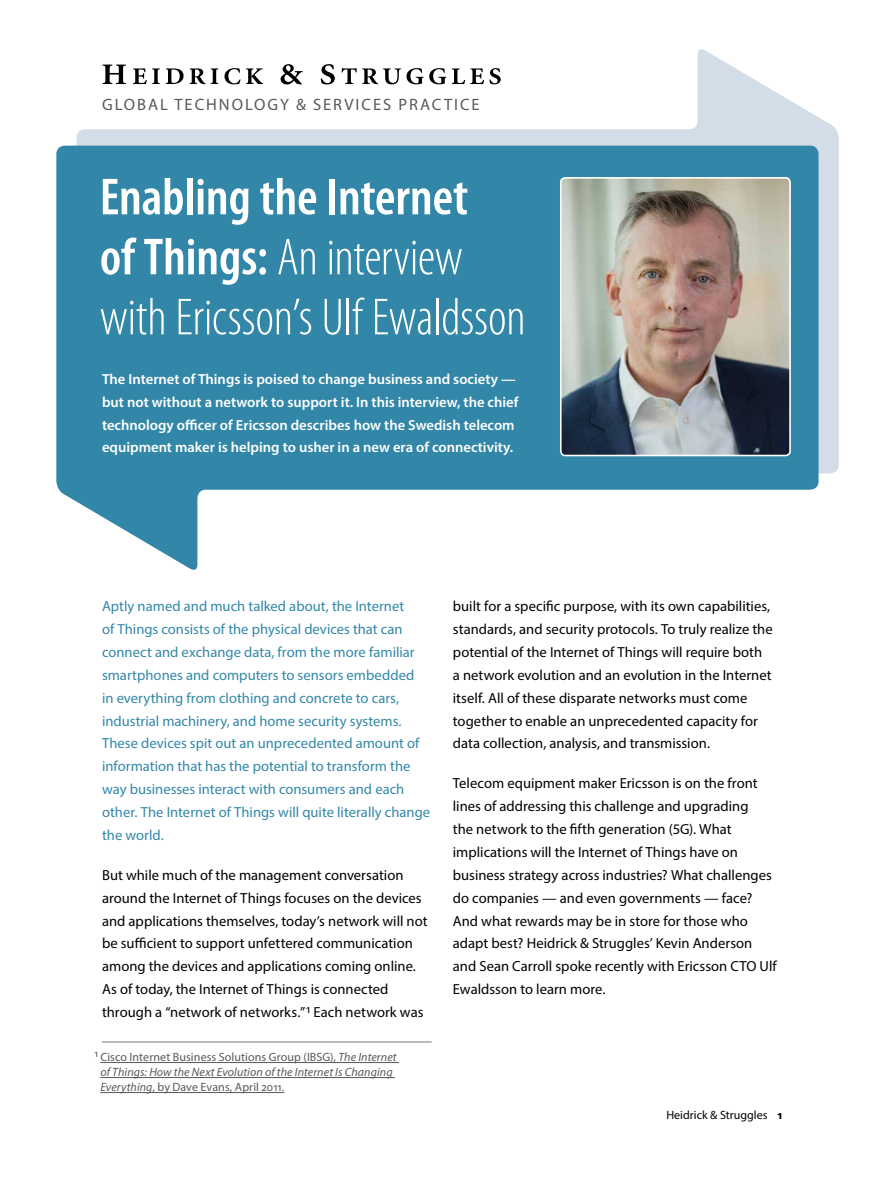
<style>
.page{position:relative;width:893px;height:1188px;background:#fff}
.page>*{position:absolute;margin:0;border:0;box-sizing:border-box;transform-origin:0 0}
.t1{font:300 condensed 52.5px/60px "Myriad Pro";letter-spacing:-.005em;color:#fff}
.t2{font:16.5px "Myriad Pro";letter-spacing:.12em;color:#58595b}
.t3{font:14.7px/22.8px "Myriad Pro";color:#000}
.t4{font:14.7px/22.8px "Myriad Pro";color:#3287a8}
.t5{font:600 14.7px/22.8px "Myriad Pro";color:#fff}
.t6{font:italic 12px/15px "Myriad Pro";letter-spacing:.005em;color:#58595b}
.t7{font:12px "Myriad Pro";color:#000}
.s1{font-weight:600}
.s2{font-style:normal}
.s3{font-weight:700}
</style>
<div class="page">
<svg style="left:77px;top:49px;width:762px;height:424px"></svg>
<svg style="left:56px;top:146px;width:763px;height:424px;fill:#3287a8"></svg>
<svg style="left:102px;top:65px;width:24px;height:19px"></svg>
<svg style="left:133px;top:68px;width:27px;height:16px"></svg>
<svg style="left:166px;top:68px;width:52px;height:16px"></svg>
<svg style="left:224px;top:68px;width:39px;height:16px"></svg>
<svg style="left:281px;top:64px;width:22px;height:20px"></svg>
<svg style="left:321px;top:64px;width:14px;height:20px"></svg>
<svg style="left:342px;top:68px;width:81px;height:16px"></svg>
<svg style="left:429px;top:68px;width:17px;height:16px"></svg>
<svg style="left:452px;top:68px;width:49px;height:16px"></svg>
<img style="left:561px;top:180px;width:229px;height:276px">
<div style="left:560px;top:177px;width:231px;height:279px;border:2px solid #fff;border-radius:5px"></div>
<hr style="left:100px;top:1062px;width:299px;height:1px;background:#58595b">
<hr style="left:100px;top:1077px;width:295px;height:1px;background:#58595b">
<hr style="left:100px;top:1092px;width:184px;height:1px;background:#58595b">
<hr style="left:102px;top:1042px;width:330px;height:1px;background:#77787b">
<p class="t2" style="left:102px;top:94px;width:379px">GLOBAL TECHNOLOGY &amp; SERVICES PRACTICE</p>
<h1 class="t1" style="left:100px;top:168px;width:427px"><span class="s1">Enabling the Internet<br>of Things:</span> An interview with Ericsson’s Ulf Ewaldsson</h1>
<p class="t5" style="left:102px;top:367px;width:418px">The Internet of Things is poised to change business and society — but not without a network to support it. In this interview, the chief technology officer of Ericsson describes how the Swedish telecom equipment maker is helping to usher in a new era of connectivity.</p>
<p class="t4" style="left:102px;top:595px;width:330px">Aptly named and much talked about, the Internet<br>of Things consists of the physical devices that can connect and exchange data, from the more familiar smartphones and computers to sensors embedded<br>in everything from clothing and concrete to cars, industrial machinery, and home security systems.<br>These devices spit out an unprecedented amount of information that has the potential to transform the way businesses interact with consumers and each other. The Internet of Things will quite literally change the world.</p>
<p class="t3" style="left:102px;top:863px;width:327px">But while much of the management conversation around the Internet of Things focuses on the devices and applications themselves, today’s network will not be sufficient to support unfettered communication among the devices and applications coming online.<br>As of today, the Internet of Things is connected through a “network of networks.”<sup>1</sup> Each network was</p>
<p class="t6" style="left:100px;top:1050px;width:298px;text-indent:-6px"><sup>1</sup> <span class="s2">Cisco Internet Business Solutions Group (IBSG),</span> The Internet of Things: How the Next Evolution of the Internet Is Changing<br>Everything<span class="s2">, by Dave Evans, April 2011.</span></p>
<p class="t3" style="left:453px;top:595px;width:321px">built for a specific purpose, with its own capabilities, standards, and security protocols. To truly realize the potential of the Internet of Things will require both a network evolution and an evolution in the Internet itself. All of these disparate networks must come together to enable an unprecedented capacity for data collection, analysis, and transmission.</p>
<p class="t3" style="left:453px;top:772px;width:325px">Telecom equipment maker Ericsson is on the front lines of addressing this challenge and upgrading<br>the network to the fifth generation (5G). What implications will the Internet of Things have on business strategy across industries? What challenges do companies — and even governments — face?<br>And what rewards may be in store for those who adapt best? Heidrick &amp; Struggles’ Kevin Anderson and Sean Carroll spoke recently with Ericsson CTO Ulf Ewaldsson to learn more.</p>
<p class="t7" style="left:666px;top:1108px;width:117px">Heidrick &amp; Struggles <span class="s3">1</span></p>
</div>
